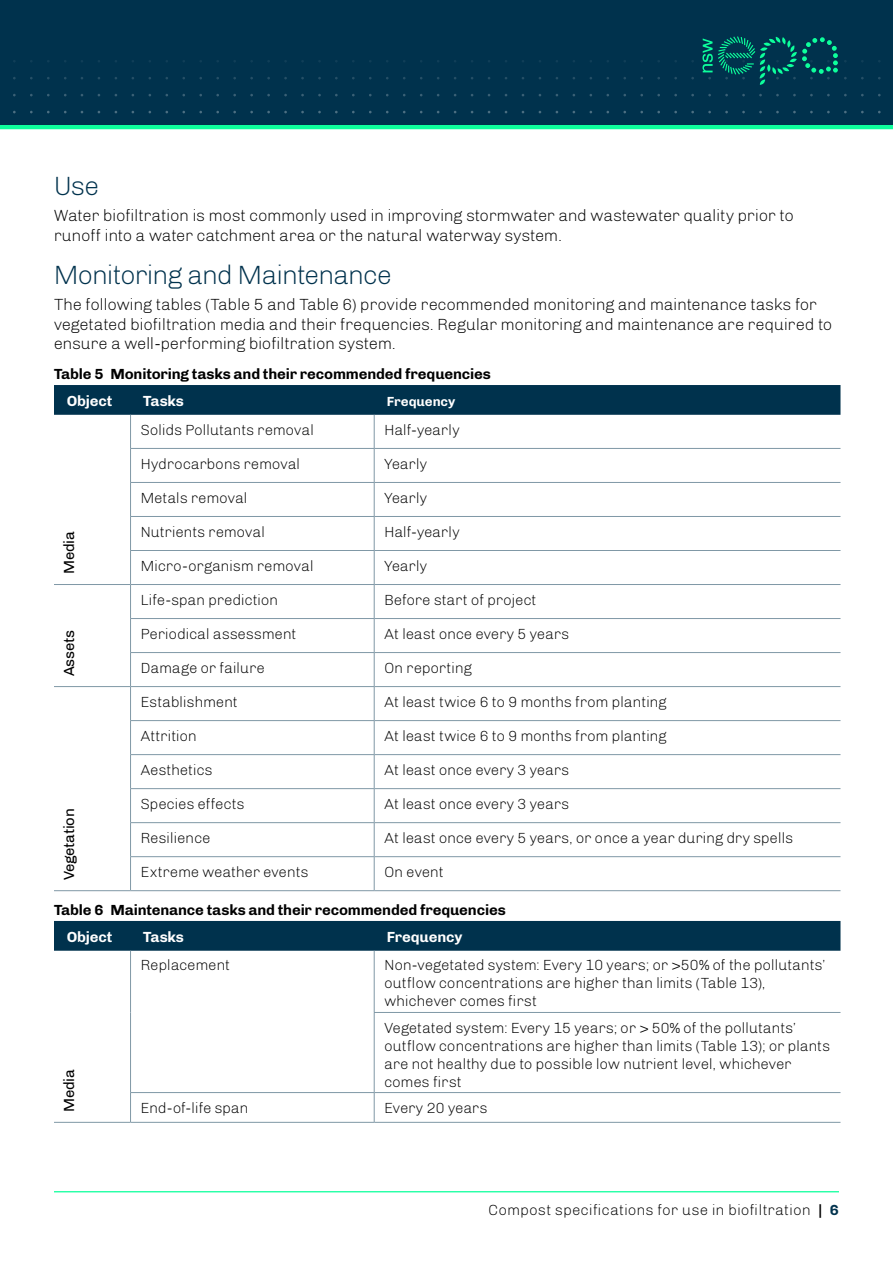
<style>
.page{position:relative;width:893px;height:1263px;background:#fff}
.page>*{position:absolute;margin:0;border:0;box-sizing:border-box;transform-origin:0 0}
.H2_L__blue__18_19{font:300 27px "Chivo";letter-spacing:-.045em;color:#00324d}
.Body_L__Black__11_13{font:300 16.5px/19.5px "Chivo";letter-spacing:-.02em;color:#000}
.Table_text{font:300 15px/18px "Chivo";letter-spacing:-.015em;color:#000}
.Figure_caption{font:700 15px "Chivo";letter-spacing:-.01em;color:#000}
.Table_text-2{font:300 15px "Chivo";letter-spacing:.005em;color:#000}
.Table_header{font:700 15px "Chivo";letter-spacing:-.01em;color:#fff}
.Table_text_reg{font:15px "Chivo";letter-spacing:-.015em;color:#000}
.Table_header-2{font:700 13.5px "Chivo";letter-spacing:-.005em;color:#fff}
.s1{font-weight:700}
.s2{font-weight:700;color:#00324d}
</style>
<div class="page">
<hr style="left:54px;top:1191px;width:785px;height:1px;background:#0dff9c">
<div style="left:0;top:0;width:893px;height:125px;background:#00324d"></div>
<hr style="left:0;top:125px;width:893px;height:4px;background:#0dff9c">
<svg style="left:13px;top:60px;width:308px;height:54px"></svg>
<svg style="left:335px;top:60px;width:546px;height:54px"></svg>
<svg style="left:702px;top:36px;width:136px;height:49px"></svg>
<div style="left:54px;top:385px;width:786px;height:30px;background:#00324d"></div>
<hr style="left:130px;top:415px;width:1px;height:33px;background:#8098a6">
<hr style="left:374px;top:415px;width:1px;height:33px;background:#8098a6">
<hr style="left:130px;top:449px;width:1px;height:33px;background:#8098a6">
<hr style="left:130px;top:483px;width:1px;height:33px;background:#8098a6">
<hr style="left:130px;top:517px;width:1px;height:33px;background:#8098a6">
<hr style="left:130px;top:551px;width:1px;height:33px;background:#8098a6">
<hr style="left:130px;top:448px;width:244px;height:1px;background:#8098a6">
<hr style="left:374px;top:448px;width:466px;height:1px;background:#8098a6">
<hr style="left:374px;top:449px;width:1px;height:33px;background:#8098a6">
<hr style="left:374px;top:483px;width:1px;height:33px;background:#8098a6">
<hr style="left:374px;top:517px;width:1px;height:33px;background:#8098a6">
<hr style="left:374px;top:551px;width:1px;height:33px;background:#8098a6">
<hr style="left:130px;top:482px;width:244px;height:1px;background:#8098a6">
<hr style="left:374px;top:482px;width:466px;height:1px;background:#8098a6">
<hr style="left:130px;top:516px;width:244px;height:1px;background:#8098a6">
<hr style="left:374px;top:516px;width:466px;height:1px;background:#8098a6">
<hr style="left:130px;top:550px;width:244px;height:1px;background:#8098a6">
<hr style="left:374px;top:550px;width:466px;height:1px;background:#8098a6">
<hr style="left:54px;top:584px;width:77px;height:1px;background:#8098a6">
<hr style="left:130px;top:585px;width:1px;height:33px;background:#8098a6">
<hr style="left:131px;top:584px;width:243px;height:1px;background:#8098a6">
<hr style="left:374px;top:584px;width:466px;height:1px;background:#8098a6">
<hr style="left:374px;top:585px;width:1px;height:33px;background:#8098a6">
<hr style="left:130px;top:619px;width:1px;height:33px;background:#8098a6">
<hr style="left:130px;top:653px;width:1px;height:33px;background:#8098a6">
<hr style="left:130px;top:618px;width:244px;height:1px;background:#8098a6">
<hr style="left:374px;top:618px;width:466px;height:1px;background:#8098a6">
<hr style="left:374px;top:619px;width:1px;height:33px;background:#8098a6">
<hr style="left:374px;top:653px;width:1px;height:33px;background:#8098a6">
<hr style="left:130px;top:652px;width:244px;height:1px;background:#8098a6">
<hr style="left:374px;top:652px;width:466px;height:1px;background:#8098a6">
<hr style="left:54px;top:686px;width:77px;height:1px;background:#8098a6">
<hr style="left:130px;top:687px;width:1px;height:33px;background:#8098a6">
<hr style="left:131px;top:686px;width:243px;height:1px;background:#8098a6">
<hr style="left:374px;top:686px;width:466px;height:1px;background:#8098a6">
<hr style="left:374px;top:687px;width:1px;height:33px;background:#8098a6">
<hr style="left:130px;top:721px;width:1px;height:33px;background:#8098a6">
<hr style="left:130px;top:755px;width:1px;height:33px;background:#8098a6">
<hr style="left:130px;top:789px;width:1px;height:33px;background:#8098a6">
<hr style="left:130px;top:823px;width:1px;height:33px;background:#8098a6">
<hr style="left:130px;top:720px;width:244px;height:1px;background:#8098a6">
<hr style="left:374px;top:720px;width:466px;height:1px;background:#8098a6">
<hr style="left:374px;top:721px;width:1px;height:33px;background:#8098a6">
<hr style="left:374px;top:755px;width:1px;height:33px;background:#8098a6">
<hr style="left:374px;top:789px;width:1px;height:33px;background:#8098a6">
<hr style="left:374px;top:823px;width:1px;height:33px;background:#8098a6">
<hr style="left:130px;top:754px;width:244px;height:1px;background:#8098a6">
<hr style="left:374px;top:754px;width:466px;height:1px;background:#8098a6">
<hr style="left:130px;top:788px;width:244px;height:1px;background:#8098a6">
<hr style="left:374px;top:788px;width:466px;height:1px;background:#8098a6">
<hr style="left:130px;top:822px;width:244px;height:1px;background:#8098a6">
<hr style="left:374px;top:822px;width:466px;height:1px;background:#8098a6">
<hr style="left:54px;top:890px;width:77px;height:1px;background:#8098a6">
<hr style="left:130px;top:857px;width:1px;height:33px;background:#8098a6">
<hr style="left:130px;top:856px;width:244px;height:1px;background:#8098a6">
<hr style="left:374px;top:856px;width:466px;height:1px;background:#8098a6">
<hr style="left:374px;top:857px;width:1px;height:33px;background:#8098a6">
<hr style="left:131px;top:890px;width:243px;height:1px;background:#8098a6">
<hr style="left:374px;top:890px;width:466px;height:1px;background:#8098a6">
<div style="left:54px;top:921px;width:786px;height:30px;background:#00324d"></div>
<hr style="left:130px;top:951px;width:1px;height:61px;background:#8098a6">
<hr style="left:130px;top:1012px;width:1px;height:80px;background:#8098a6">
<hr style="left:374px;top:951px;width:1px;height:61px;background:#8098a6">
<hr style="left:374px;top:1013px;width:1px;height:79px;background:#8098a6">
<hr style="left:374px;top:1012px;width:466px;height:1px;background:#8098a6">
<svg style="left:130px;top:1093px;width:1px;height:29px"></svg>
<hr style="left:130px;top:1092px;width:244px;height:1px;background:#8098a6">
<hr style="left:374px;top:1092px;width:466px;height:1px;background:#8098a6">
<svg style="left:374px;top:1093px;width:1px;height:29px"></svg>
<hr style="left:54px;top:1122px;width:77px;height:1px;background:#8098a6">
<hr style="left:131px;top:1122px;width:243px;height:1px;background:#8098a6">
<hr style="left:374px;top:1122px;width:466px;height:1px;background:#8098a6">
<h2 class="H2_L__blue__18_19" style="left:54px;top:171px;width:47px">Use</h2>
<p class="Body_L__Black__11_13" style="left:54px;top:206px;width:742px">Water biofiltration is most commonly used in improving stormwater and wastewater quality prior to runoff into a water catchment area or the natural waterway system.</p>
<h2 class="H2_L__blue__18_19" style="left:54px;top:259px;width:340px">Monitoring and Maintenance</h2>
<p class="Body_L__Black__11_13" style="left:54px;top:295px;width:780px">The following tables (Table 5 and Table 6) provide recommended monitoring and maintenance tasks for vegetated biofiltration media and their frequencies. Regular monitoring and maintenance are required to ensure a well-performing biofiltration system.</p>
<p class="Figure_caption" style="left:54px;top:365px;width:438px">Table 5 Monitoring tasks and their recommended frequencies</p>
<p class="Table_header" style="left:67px;top:392px;width:47px">Object</p>
<p class="Table_header" style="left:143px;top:392px;width:42px">Tasks</p>
<p class="Table_header-2" style="left:387px;top:394px;width:70px">Frequency</p>
<p class="Table_text_reg" style="left:60px;top:574px;width:44px;rotate:-90deg">Media</p>
<p class="Table_text_reg" style="left:60px;top:676px;width:48px;rotate:-90deg">Assets</p>
<p class="Table_text" style="left:141px;top:420px;width:175px">Solids Pollutants removal</p>
<p class="Table_text" style="left:384px;top:420px;width:77px">Half-yearly</p>
<p class="Table_text" style="left:141px;top:454px;width:161px">Hydrocarbons removal</p>
<p class="Table_text" style="left:384px;top:454px;width:45px">Yearly</p>
<p class="Table_text" style="left:141px;top:488px;width:109px">Metals removal</p>
<p class="Table_text" style="left:384px;top:488px;width:45px">Yearly</p>
<p class="Table_text" style="left:141px;top:522px;width:126px">Nutrients removal</p>
<p class="Table_text" style="left:384px;top:522px;width:77px">Half-yearly</p>
<p class="Table_text" style="left:141px;top:556px;width:175px">Micro-organism removal</p>
<p class="Table_text" style="left:384px;top:556px;width:45px">Yearly</p>
<p class="Table_text" style="left:141px;top:591px;width:139px">Life-span prediction</p>
<p class="Table_text" style="left:384px;top:591px;width:154px">Before start of project</p>
<p class="Table_text" style="left:141px;top:625px;width:158px">Periodical assessment</p>
<p class="Table_text" style="left:384px;top:625px;width:187px">At least once every 5 years</p>
<p class="Table_text" style="left:141px;top:659px;width:126px">Damage or failure</p>
<p class="Table_text" style="left:384px;top:659px;width:89px">On reporting</p>
<p class="Table_text" style="left:141px;top:693px;width:99px">Establishment</p>
<p class="Table_text" style="left:384px;top:693px;width:284px">At least twice 6 to 9 months from planting</p>
<p class="Table_text" style="left:141px;top:727px;width:58px">Attrition</p>
<p class="Table_text" style="left:384px;top:727px;width:284px">At least twice 6 to 9 months from planting</p>
<p class="Table_text" style="left:141px;top:761px;width:74px">Aesthetics</p>
<p class="Table_text" style="left:384px;top:761px;width:187px">At least once every 3 years</p>
<p class="Table_text" style="left:141px;top:795px;width:105px">Species effects</p>
<p class="Table_text" style="left:384px;top:795px;width:187px">At least once every 3 years</p>
<p class="Table_text" style="left:141px;top:829px;width:71px">Resilience</p>
<p class="Table_text" style="left:384px;top:829px;width:410px">At least once every 5 years, or once a year during dry spells</p>
<p class="Table_text" style="left:141px;top:863px;width:169px">Extreme weather events</p>
<p class="Table_text" style="left:384px;top:863px;width:61px">On event</p>
<p class="Figure_caption" style="left:54px;top:901px;width:453px">Table 6 Maintenance tasks and their recommended frequencies</p>
<p class="Table_header" style="left:67px;top:928px;width:47px">Object</p>
<p class="Table_header" style="left:143px;top:928px;width:42px">Tasks</p>
<p class="Table_header" style="left:387px;top:928px;width:77px">Frequency</p>
<p class="Table_text_reg" style="left:60px;top:880px;width:74px;rotate:-90deg">Vegetation</p>
<p class="Table_text_reg" style="left:60px;top:1112px;width:44px;rotate:-90deg">Media</p>
<p class="Table_text" style="left:141px;top:956px;width:91px">Replacement</p>
<p class="Table_text" style="left:384px;top:956px;width:443px">Non-vegetated system: Every 10 years; or &gt;50% of the pollutants’ outflow concentrations are higher than limits (Table 13), whichever comes first</p>
<p class="Table_text" style="left:384px;top:1018px;width:447px">Vegetated system: Every 15 years; or &gt; 50% of the pollutants’ outflow concentrations are higher than limits (Table 13); or plants are not healthy due to possible low nutrient level, whichever comes first</p>
<p class="Table_text" style="left:141px;top:1099px;width:109px">End-of-life span</p>
<p class="Table_text" style="left:384px;top:1099px;width:105px">Every 20 years</p>
<p class="Table_text-2" style="left:489px;top:1201px;width:352px">Compost specifications for use in biofiltration <span class="s1">|</span> <span class="s2">6</span></p>
</div>
